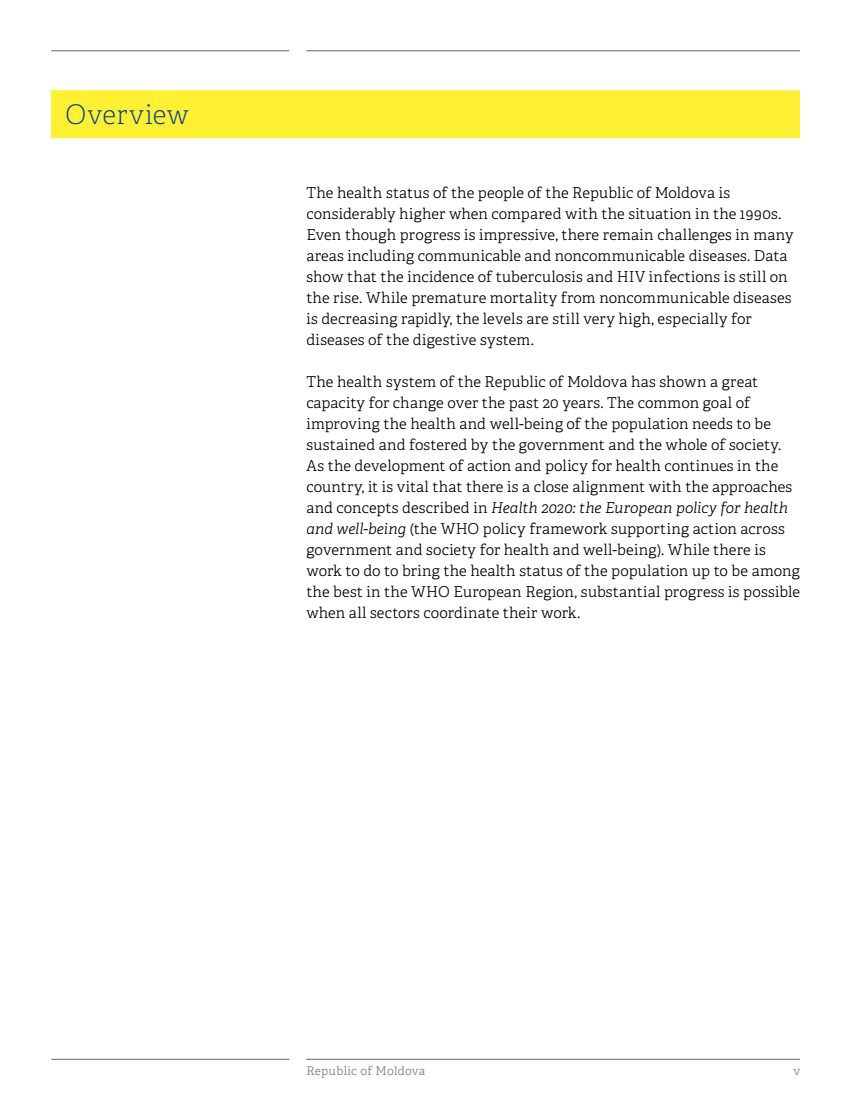
<style>
.page{position:relative;width:851px;height:1106px;background:#fff}
.page>*{position:absolute;margin:0;border:0;box-sizing:border-box;transform-origin:0 0}
.t1{font:100 27px "Adelle CYR";letter-spacing:.02em;color:#00418e}
.t2{font:300 15px/21px "Adelle CYR";letter-spacing:.01em;color:#000}
.t3{font:300 12px "Adelle CYR";letter-spacing:.02em;color:#797a7c}
.s1{font-style:italic}
</style>
<div class="page">
<hr style="left:52px;top:51px;width:237px;height:1px;background:#646567">
<hr style="left:52px;top:1059px;width:237px;height:1px;background:#646567">
<hr style="left:307px;top:51px;width:492px;height:1px;background:#646567">
<hr style="left:307px;top:1059px;width:492px;height:1px;background:#646567">
<div style="left:51px;top:90px;width:748px;height:48px;background:#fff033"></div>
<h1 class="t1" style="left:65px;top:96px;width:125px">Overview</h1>
<p class="t2" style="left:306px;top:182px;width:488px">The health status of the people of the Republic of Moldova is considerably higher when compared with the situation in the 1990s.<br>Even though progress is impressive, there remain challenges in many areas including communicable and noncommunicable diseases. Data show that the incidence of tuberculosis and HIV infections is still on the rise. While premature mortality from noncommunicable diseases is decreasing rapidly, the levels are still very high, especially for diseases of the digestive system.</p>
<p class="t2" style="left:306px;top:371px;width:495px">The health system of the Republic of Moldova has shown a great capacity for change over the past 20 years. The common goal of improving the health and well-being of the population needs to be sustained and fostered by the government and the whole of society.<br>As the development of action and policy for health continues in the country, it is vital that there is a close alignment with the approaches and concepts described in <span class="s1">Health 2020: the European policy for health and well-being</span> (the WHO policy framework supporting action across government and society for health and well-being). While there is work to do to bring the health status of the population up to be among the best in the WHO European Region, substantial progress is possible when all sectors coordinate their work.</p>
<p class="t3" style="left:306px;top:1062px;width:120px">Republic of Moldova</p>
<p class="t3" style="left:793px;top:1062px;width:8px">v</p>
</div>
